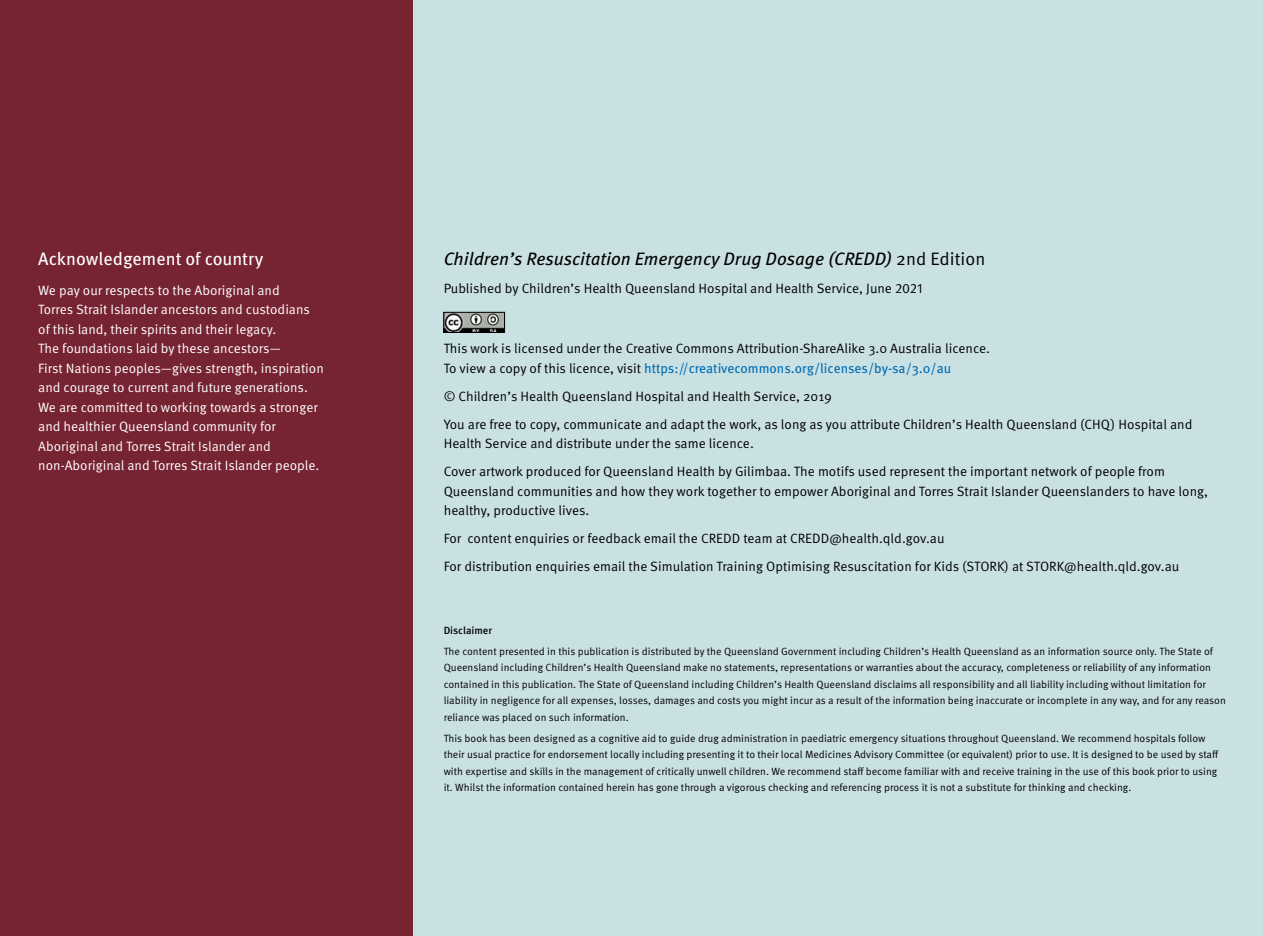
<style>
.page{position:relative;width:1263px;height:936px;background:#fff}
.page>*{position:absolute;margin:0;border:0;box-sizing:border-box;transform-origin:0 0}
.t1{font:italic 18px "Meta OT";color:#000}
.t2{font:18px "Meta OT";color:#fff}
.t3{font:13.5px/28px "Meta OT Norm";color:#000}
.t4{font:13.5px/19.5px "Meta OT Norm";color:#fff}
.t5{font:13.5px "Meta OT";letter-spacing:-.005em;color:#006cb0}
.t6{font:10.5px/16.5px "Meta OT Norm";color:#000}
.t7{font:500 10.5px "Meta OT";color:#000}
.s1{font-family:"Meta OT Norm";font-style:normal}
.s2{font-family:"Meta OT Norm";color:#000}
</style>
<div class="page">
<div style="left:0;top:0;width:1263px;height:935px;background:#cae1e4"></div>
<div style="left:0;top:0;width:412px;height:935px;background:#762332"></div>
<img style="left:446px;top:314px;width:57px;height:16px">
<div style="left:444px;top:312px;width:61px;height:20px;border:1px solid #000"></div>
<h1 class="t2" style="left:38px;top:247px;width:227px">Acknowledgement of country</h1>
<p class="t4" style="left:38px;top:280px;width:287px">We pay our respects to the Aboriginal and<br>Torres Strait Islander ancestors and custodians of this land, their spirits and their legacy.<br>The foundations laid by these ancestors—<br>First Nations peoples—gives strength, inspiration and courage to current and future generations.<br>We are committed to working towards a stronger and healthier Queensland community for Aboriginal and Torres Strait Islander and non-Aboriginal and Torres Strait Islander people.</p>
<h1 class="t1" style="left:444px;top:247px;width:543px">Children’s Resuscitation Emergency Drug Dosage (CREDD) <span class="s1">2nd Edition</span></h1>
<p class="t3" style="left:444px;top:274px;width:480px">Published by Children’s Health Queensland Hospital and Health Service, June 2021</p>
<p class="t3" style="left:444px;top:334px;width:548px">This work is licensed under the Creative Commons Attribution-ShareAlike 3.0 Australia licence.</p>
<p class="t5" style="left:444px;top:360px;width:509px"><span class="s2">To view a copy of this licence, visit</span> https://creativecommons.org/licenses/by-sa/3.0/au</p>
<p class="t3" style="left:444px;top:382px;width:750px">© Children’s Health Queensland Hospital and Health Service, 2019<br>You are free to copy, communicate and adapt the work, as long as you attribute Children’s Health Queensland (CHQ) Hospital and</p>
<p class="t3" style="left:444px;top:429px;width:723px">Health Service and distribute under the same licence.<br>Cover artwork produced for Queensland Health by Gilimbaa. The motifs used represent the important network of people from</p>
<p class="t3" style="left:444px;top:481px;width:766px;line-height:19.5px">Queensland communities and how they work together to empower Aboriginal and Torres Strait Islander Queenslanders to have long, healthy, productive lives.</p>
<p class="t3" style="left:444px;top:524px;width:737px">For content enquiries or feedback email the CREDD team at CREDD@health.qld.gov.au<br>For distribution enquiries email the Simulation Training Optimising Resuscitation for Kids (STORK) at STORK@health.qld.gov.au</p>
<p class="t7" style="left:444px;top:624px;width:50px">Disclaimer</p>
<p class="t6" style="left:444px;top:643px;width:784px">The content presented in this publication is distributed by the Queensland Government including Children’s Health Queensland as an information source only. The State of Queensland including Children’s Health Queensland make no statements, representations or warranties about the accuracy, completeness or reliability of any information contained in this publication. The State of Queensland including Children’s Health Queensland disclaims all responsibility and all liability including without limitation for liability in negligence for all expenses, losses, damages and costs you might incur as a result of the information being inaccurate or incomplete in any way, and for any reason reliance was placed on such information.</p>
<p class="t6" style="left:444px;top:730px;width:776px">This book has been designed as a cognitive aid to guide drug administration in paediatric emergency situations throughout Queensland. We recommend hospitals follow their usual practice for endorsement locally including presenting it to their local Medicines Advisory Committee (or equivalent) prior to use. It is designed to be used by staff with expertise and skills in the management of critically unwell children. We recommend staff become familiar with and receive training in the use of this book prior to using it. Whilst the information contained herein has gone through a vigorous checking and referencing process it is not a substitute for thinking and checking.</p>
</div>
